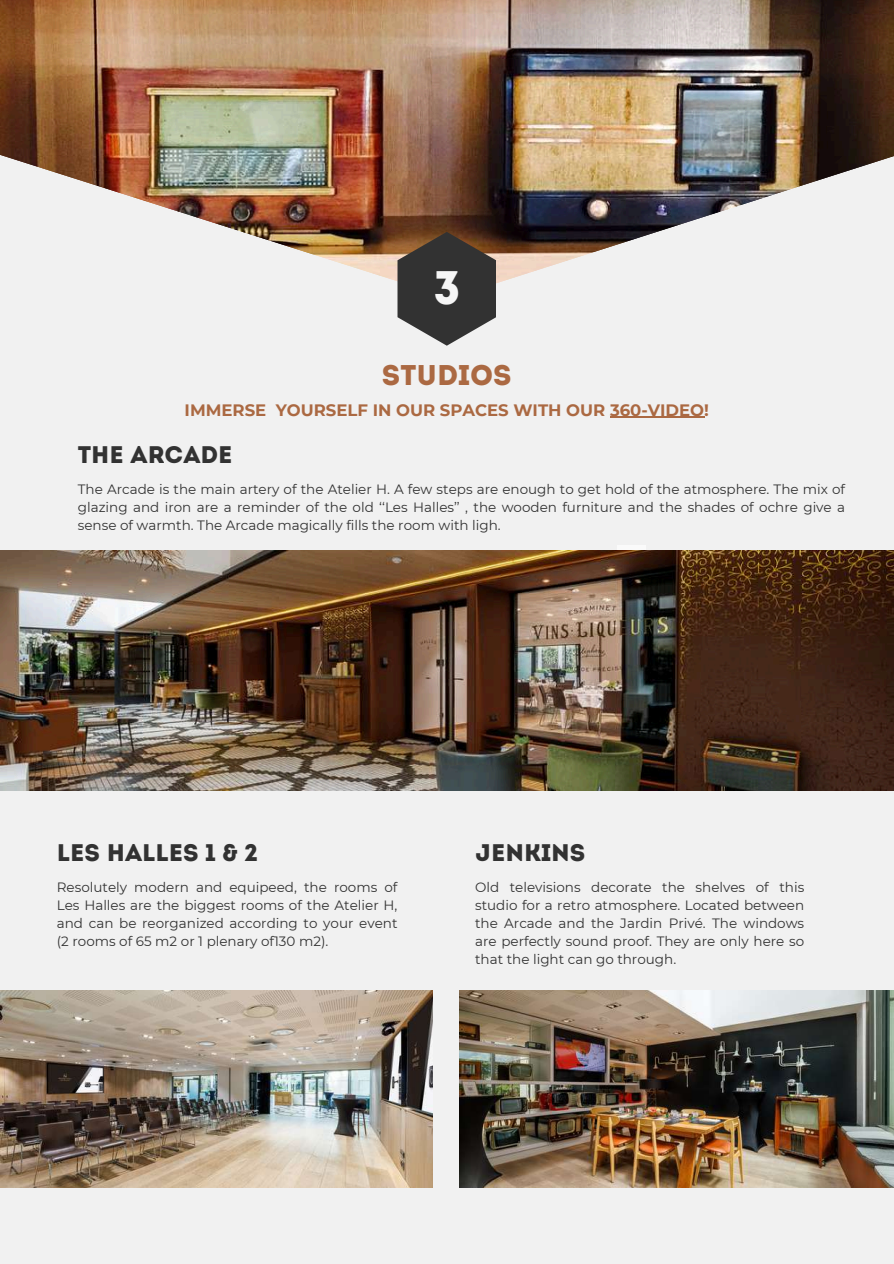
<style>
.page{position:relative;width:894px;height:1264px;background:#fff}
.page>*{position:absolute;margin:0;border:0;box-sizing:border-box;transform-origin:0 0}
.t1{font:46.95px "Intro";color:#f6f6f6}
.t2{font:28.5px "Intro";color:#ab6942}
.t3{font:24px "Intro";color:#323232}
.t4{font:700 16.5px "Montserrat";color:#ab6942}
.t5{font:13.5px/18px "Montserrat";color:#323232;text-align:justify}
</style>
<div class="page">
<div style="left:0;top:0;width:893px;height:1263px;background:#f1f1f1"></div>
<svg style="left:617px;top:550px;width:29px;height:1px"></svg>
<img style="left:0;top:0;width:893px;height:232px">
<img style="left:0;top:97px;width:422px;height:184px">
<img style="left:475px;top:97px;width:418px;height:321px">
<hr style="left:610px;top:417px;width:37px;height:1px;background:#ab6942">
<hr style="left:647px;top:417px;width:57px;height:1px;background:#ab6942">
<svg style="left:397px;top:232px;width:99px;height:114px;background:#544e49"></svg>
<img style="left:0;top:551px;width:893px;height:239px">
<img style="left:0;top:990px;width:432px;height:197px">
<img style="left:459px;top:990px;width:434px;height:197px">
<h1 class="t1" style="left:433px;top:269px;width:28px">3</h1>
<h2 class="t2" style="left:382px;top:364px;width:131px">STUDIOS</h2>
<p class="t4" style="left:184px;top:399px;width:525px">IMMERSE YOURSELF IN OUR SPACES WITH OUR 360-VIDEO!</p>
<h3 class="t3" style="left:78px;top:444px;width:156px">THE ARCADE</h3>
<p class="t5" style="left:78px;top:480px;width:768px">The Arcade is the main artery of the Atelier H. A few steps are enough to get hold of the atmosphere. The mix of glazing and iron are a reminder of the old ‘‘Les Halles’’ , the wooden furniture and the shades of ochre give a sense of warmth. The Arcade magically fills the room with ligh.</p>
<h3 class="t3" style="left:57px;top:843px;width:202px">LES HALLES 1 &amp; 2</h3>
<p class="t5" style="left:57px;top:878px;width:342px">Resolutely modern and equipeed, the rooms of Les Halles are the biggest rooms of the Atelier H, and can be reorganized according to your event (2 rooms of 65 m2 or 1 plenary of130 m2).</p>
<h3 class="t3" style="left:475px;top:843px;width:112px">JENKINS</h3>
<p class="t5" style="left:475px;top:878px;width:330px">Old televisions decorate the shelves of this studio for a retro atmosphere. Located between the Arcade and the Jardin Privé. The windows are perfectly sound proof. They are only here so that the light can go through.</p>
</div>
